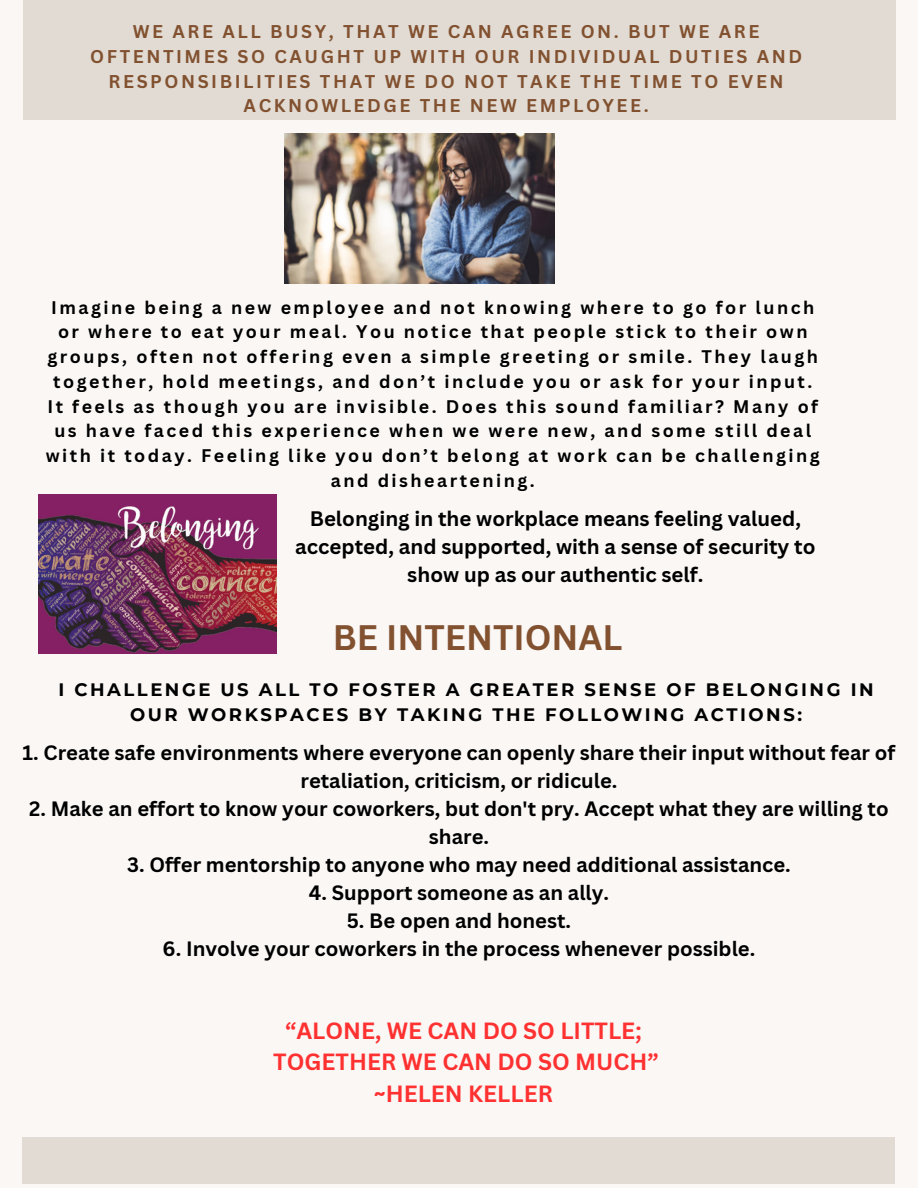
<style>
.page{position:relative;width:918px;height:1188px;background:#faf7f5}
.page>*{position:absolute;margin:0;border:0;box-sizing:border-box;transform-origin:0 0}
.t1{font:700 34.5px "Canva Sans";color:#825130}
.t2{font:700 22.8px/31.5px "Canva Sans";color:#ff3131;text-align:center}
.t3{font:700 20.4px/28.2px "Canva Sans";color:#000;text-align:center}
.t4{font:700 20.25px/28.2px "Canva Sans";color:#000;text-align:center}
.t5{font:700 18px/24.8px "Canva Sans";letter-spacing:.14em;color:#825130;text-align:center}
.t6{font:700 18px/24.8px "Montserrat";letter-spacing:.14em;color:#000;text-align:center}
.t7{font:700 17.7px/24.8px "Canva Sans";letter-spacing:.14em;color:#000;text-align:center}
</style>
<div class="page">
<div style="left:23px;top:0;width:872px;height:120px;background:#e1dbd3"></div>
<div style="left:23px;top:1138px;width:872px;height:46px;background:#e1dbd3"></div>
<img style="left:285px;top:133px;width:270px;height:150px">
<img style="left:38px;top:494px;width:239px;height:159px">
<p class="t5" style="left:90px;top:19px;width:713px">WE ARE ALL BUSY, THAT WE CAN AGREE ON. BUT WE ARE OFTENTIMES SO CAUGHT UP WITH OUR INDIVIDUAL DUTIES AND RESPONSIBILITIES THAT WE DO NOT TAKE THE TIME TO EVEN ACKNOWLEDGE THE NEW EMPLOYEE.</p>
<h3 class="t7" style="left:46px;top:294px;width:776px">Imagine being a new employee and not knowing where to go for lunch or where to eat your meal. You notice that people stick to their own groups, often not offering even a simple greeting or smile. They laugh together, hold meetings, and don’t include you or ask for your input.<br>It feels as though you are invisible. Does this sound familiar? Many of us have faced this experience when we were new, and some still deal with it today. Feeling like you don’t belong at work can be challenging and disheartening.</h3>
<p class="t3" style="left:295px;top:504px;width:522px">Belonging in the workplace means feeling valued, accepted, and supported, with a sense of security to show up as our authentic self.</p>
<h3 class="t1" style="left:333px;top:613px;width:291px">BE INTENTIONAL</h3>
<h1 class="t6" style="left:58px;top:678px;width:817px">I CHALLENGE US ALL TO FOSTER A GREATER SENSE OF BELONGING IN<br>OUR WORKSPACES BY TAKING THE FOLLOWING ACTIONS:</h1>
<h4 class="t4" style="left:23px;top:738px;width:874px">1. Create safe environments where everyone can openly share their input without fear of retaliation, criticism, or ridicule.</h4>
<h4 class="t4" style="left:29px;top:794px;width:861px">2. Make an effort to know your coworkers, but don't pry. Accept what they are willing to share.</h4>
<h4 class="t4" style="left:127px;top:850px;width:665px">3. Offer mentorship to anyone who may need additional assistance.</h4>
<h4 class="t4" style="left:309px;top:878px;width:302px">4. Support someone as an ally.</h4>
<h4 class="t4" style="left:347px;top:906px;width:226px">5. Be open and honest.</h4>
<h4 class="t4" style="left:163px;top:934px;width:594px">6. Involve your coworkers in the process whenever possible.</h4>
<h2 class="t2" style="left:273px;top:1014px;width:387px">“ALONE, WE CAN DO SO LITTLE;<br>TOGETHER WE CAN DO SO MUCH” ~HELEN KELLER</h2>
</div>
